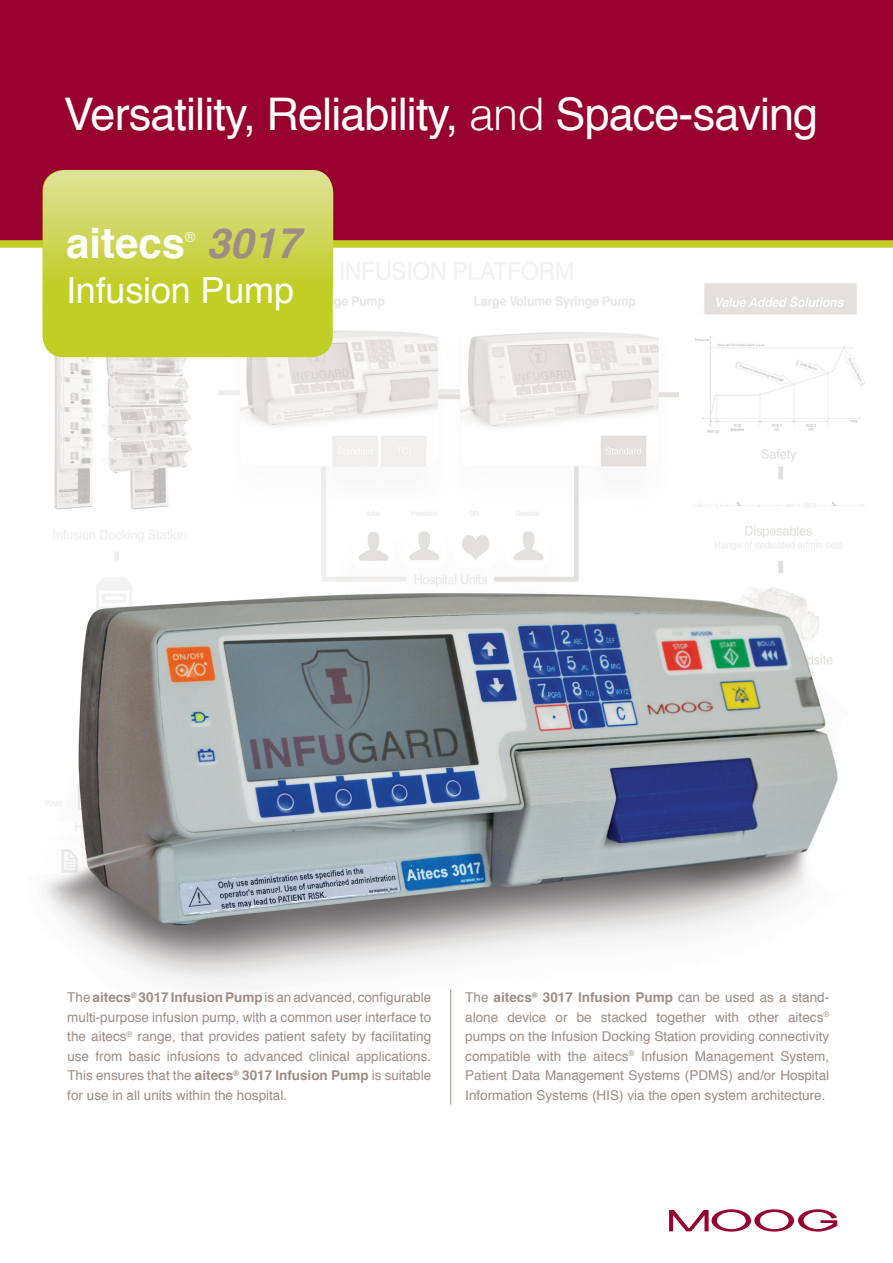
<style>
.page{position:relative;width:893px;height:1263px;background:#fff}
.page>*{position:absolute;margin:0;border:0;box-sizing:border-box;transform-origin:0 0}
.t1{font:45px "Helvetica";letter-spacing:-.02em;color:#fff}
.t2{font:700 42px "Helvetica";color:#fff}
.t3{font:italic 700 42px "Helvetica";color:#9d8d85}
.t4{font:36px "Helvetica";letter-spacing:-.005em;color:#fff}
.t5{font:13.95px "Helvetica";color:#fff}
.t6{font:13.5px/19.5px "Helvetica";color:#9d8d85;text-align:justify}
.s1{font-weight:300}
.s2{font-weight:700}
</style>
<div class="page">
<div style="left:0;top:0;width:893px;height:279px;background:#98012d"></div>
<img style="left:0;top:248px;width:893px;height:857px">
<div style="left:0;top:240px;width:893px;height:8px;background:#c1ce23"></div>
<div style="left:43px;top:170px;width:290px;height:187px;background:#c1ce23;border-radius:21px"></div>
<svg style="left:43px;top:170px;width:290px;height:106px;background:#d0d765"></svg>
<svg style="left:669px;top:1209px;width:168px;height:22px"></svg>
<hr style="left:450px;top:990px;width:1px;height:114px;background:#9d8d85">
<h1 class="t1" style="left:64px;top:80px;width:756px">Versatility, Reliability, <span class="s1">and</span> Space-saving</h1>
<h2 class="t2" style="left:66px;top:209px;width:121px">aitecs</h2>
<p class="t5" style="left:185px;top:227px;width:12px">®</p>
<h2 class="t3" style="left:206px;top:209px;width:95px">3017</h2>
<h3 class="t4" style="left:66px;top:263px;width:229px">Infusion Pump</h3>
<p class="t6" style="left:67px;top:988px;width:365px">The <span class="s2">aitecs</span><sup>®</sup> <span class="s2">3017 Infusion Pump</span> is an advanced, configurable multi-purpose infusion pump, with a common user interface to the aitecs<sup>®</sup> range, that provides patient safety by facilitating use from basic infusions to advanced clinical applications.<br>This ensures that the <span class="s2">aitecs</span><sup>®</sup> <span class="s2">3017 Infusion Pump</span> is suitable for use in all units within the hospital.</p>
<p class="t6" style="left:465px;top:988px;width:365px">The <span class="s2">aitecs</span><sup>®</sup> <span class="s2">3017 Infusion Pump</span> can be used as a stand&shy;alone device or be stacked together with other aitecs<sup>® </sup>pumps on the Infusion Docking Station providing connectivity compatible with the aitecs<sup>®</sup> Infusion Management System, Patient Data Management Systems (PDMS) and/or Hospital Information Systems (HIS) via the open system architecture.</p>
</div>
